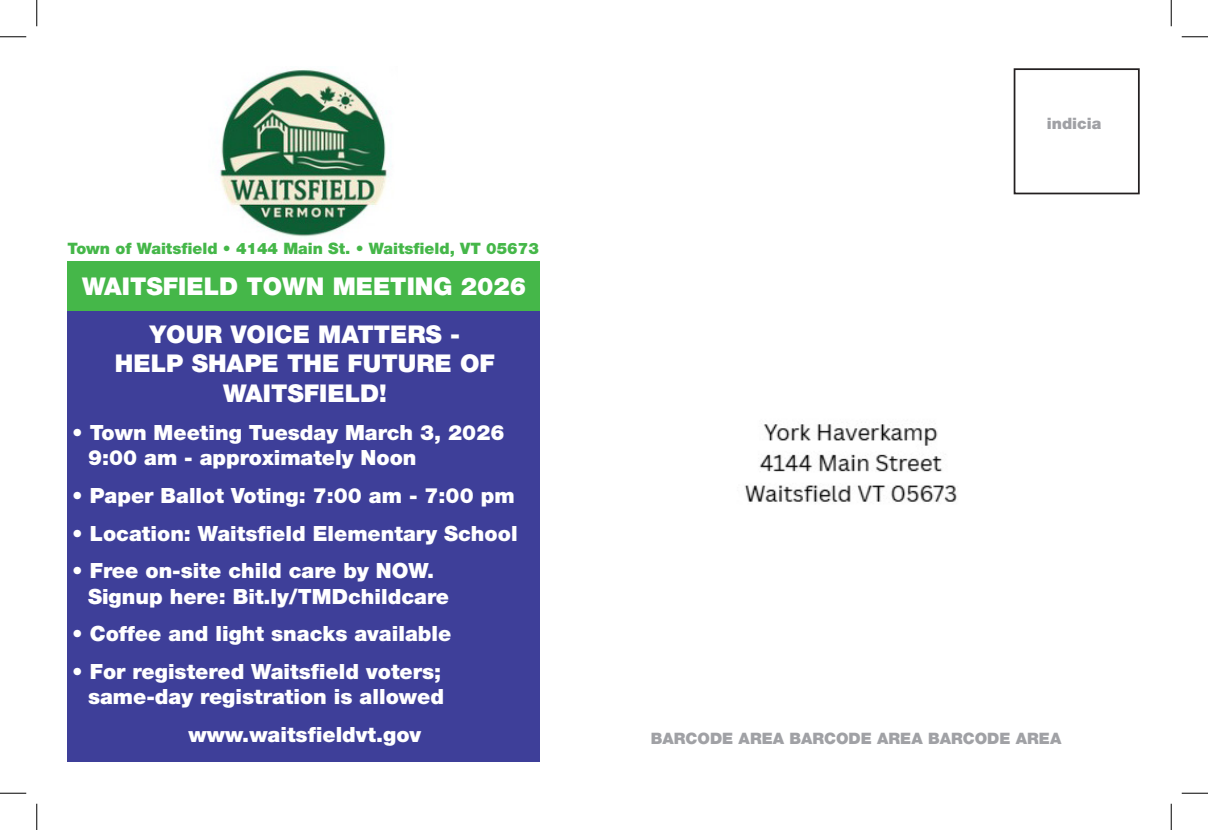
<style>
.page{position:relative;width:1208px;height:830px;background:#fff}
.page>*{position:absolute;margin:0;border:0;box-sizing:border-box;transform-origin:0 0}
.t1{font:900 24.5px/29.4px "Helvetica Neue LT Std";color:#fff;text-align:center}
.t2{font:900 21px/25.2px "Helvetica Neue LT Std";color:#fff}
.t3{font:900 15.75px "Helvetica Neue LT Std";color:#45b749}
.t4{font:900 15.75px "Helvetica Neue LT Std";color:#a0a1a5}
</style>
<div class="page">
<div style="left:67px;top:310px;width:472px;height:451px;background:#3e3f99"></div>
<img style="left:219px;top:70px;width:172px;height:167px">
<div style="left:1013px;top:68px;width:126px;height:126px;border:2px solid #231f20"></div>
<div style="left:67px;top:262px;width:472px;height:49px;background:#45b749"></div>
<img style="left:744px;top:422px;width:213px;height:80px">
<svg style="left:0;top:36px;width:26px;height:1px"></svg>
<svg style="left:1181px;top:36px;width:27px;height:1px"></svg>
<svg style="left:0;top:792px;width:26px;height:1px"></svg>
<svg style="left:1181px;top:792px;width:27px;height:1px"></svg>
<svg style="left:36px;top:0;width:1px;height:26px"></svg>
<svg style="left:36px;top:803px;width:1px;height:27px"></svg>
<svg style="left:1170px;top:0;width:1px;height:26px"></svg>
<svg style="left:1170px;top:803px;width:1px;height:27px"></svg>
<p class="t3" style="left:68px;top:239px;width:473px">Town of Waitsfield • 4144 Main St. • Waitsfield, VT 05673</p>
<p class="t1" style="left:82px;top:271px;width:446px">WAITSFIELD TOWN MEETING 2026</p>
<p class="t1" style="left:150px;top:319px;width:312px">YOUR VOICE MATTERS -</p>
<p class="t1" style="left:115px;top:349px;width:381px">HELP SHAPE THE FUTURE OF<br>WAITSFIELD!</p>
<p class="t2" style="left:88px;top:419px;width:418px;text-indent:-16px">• Town Meeting Tuesday March 3, 2026<br>9:00 am - approximately Noon</p>
<p class="t2" style="left:72px;top:482px;width:444px">• Paper Ballot Voting: 7:00 am - 7:00 pm</p>
<p class="t2" style="left:72px;top:520px;width:447px">• Location: Waitsfield Elementary School</p>
<p class="t2" style="left:88px;top:558px;width:363px;text-indent:-16px">• Free on-site child care by NOW.<br>Signup here: Bit.ly/TMDchildcare</p>
<p class="t2" style="left:72px;top:621px;width:380px">• Coffee and light snacks available</p>
<p class="t2" style="left:72px;top:659px;width:373px;text-align:right">• For registered Waitsfield voters; same-day registration is allowed</p>
<p class="t2" style="left:189px;top:722px;width:234px">www.waitsfieldvt.gov</p>
<p class="t4" style="left:1046px;top:114px;width:56px">indicia</p>
<p class="t4" style="left:651px;top:729px;width:412px">BARCODE AREA BARCODE AREA BARCODE AREA</p>
</div>
